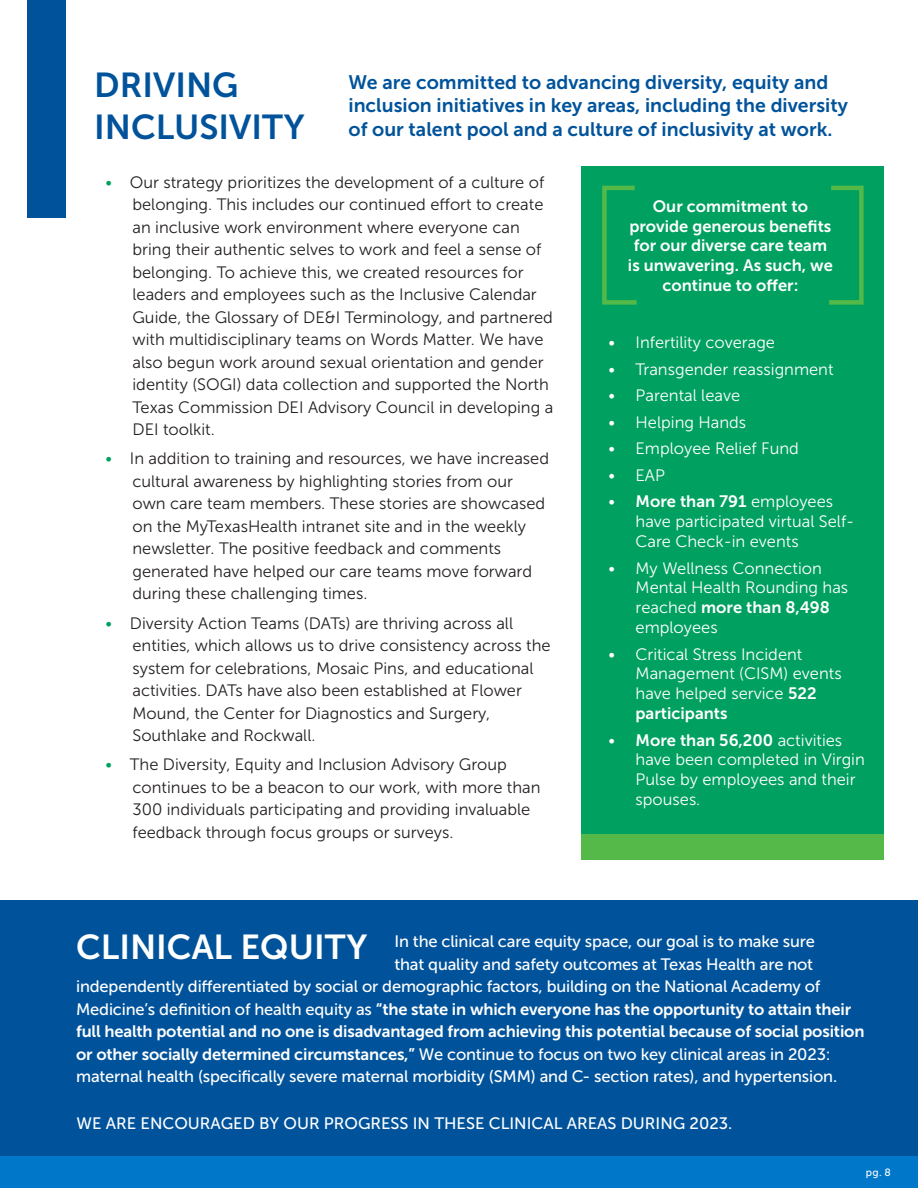
<style>
.page{position:relative;width:918px;height:1188px;background:#fff}
.page>*{position:absolute;margin:0;border:0;box-sizing:border-box;transform-origin:0 0}
.t1{font:34.5px/41.4px "Museo Sans 700";color:#00539b}
.t2{font:34.5px "Museo Sans 700";color:#fff}
.t3{font:19.5px/23.4px "Museo Sans 700";color:#00539b}
.t4{font:16.5px/22.5px "Museo Sans 300";color:#231f20}
.t5{font:16.5px "Museo Sans 500";letter-spacing:-.01em;color:#fff}
.t6{font:16.5px/19.8px "Museo Sans 300";color:#fff}
.t7{font:16.5px/19.8px "Museo Sans 700";letter-spacing:-.01em;color:#fff;text-align:center}
.t8{font:10.5px "Museo Sans 500";color:#fff}
.s1{color:#00a160}
.s2{font-family:"Museo Sans 700"}
.s3{font-family:"Museo Sans 500"}
</style>
<div class="page">
<div style="left:27px;top:0;width:39px;height:218px;background:#00539b"></div>
<div style="left:582px;top:166px;width:302px;height:681px;background:#00a160"></div>
<svg style="left:602px;top:185px;width:35px;height:120px"></svg>
<svg style="left:829px;top:185px;width:35px;height:120px"></svg>
<div style="left:582px;top:834px;width:302px;height:26px;background:#54b948"></div>
<div style="left:0;top:901px;width:918px;height:260px;background:#00539b"></div>
<div style="left:0;top:1156px;width:918px;height:32px;background:#0077c8"></div>
<p class="t1" style="left:94px;top:65px;width:212px">DRIVING<br>INCLUSIVITY</p>
<p class="t4" style="left:132px;top:171px;width:422px;text-indent:-27px"><span class="s1">•</span> Our strategy prioritizes the development of a culture of belonging. This includes our continued effort to create an inclusive work environment where everyone can bring their authentic selves to work and feel a sense of belonging. To achieve this, we created resources for leaders and employees such as the Inclusive Calendar Guide, the Glossary of DE&amp;I Terminology, and partnered with multidisciplinary teams on Words Matter. We have also begun work around sexual orientation and gender identity (SOGI) data collection and supported the North Texas Commission DEI Advisory Council in developing a DEI toolkit.</p>
<p class="t4" style="left:132px;top:448px;width:418px;text-indent:-27px"><span class="s1">•</span> In addition to training and resources, we have increased cultural awareness by highlighting stories from our own care team members. These stories are showcased on the MyTexasHealth intranet site and in the weekly newsletter. The positive feedback and comments generated have helped our care teams move forward during these challenging times.</p>
<p class="t4" style="left:132px;top:612px;width:420px;text-indent:-27px"><span class="s1">•</span> Diversity Action Teams (DATs) are thriving across all entities, which allows us to drive consistency across the system for celebrations, Mosaic Pins, and educational activities. DATs have also been established at Flower Mound, the Center for Diagnostics and Surgery, Southlake and Rockwall.</p>
<p class="t4" style="left:132px;top:754px;width:410px;text-indent:-27px"><span class="s1">•</span> The Diversity, Equity and Inclusion Advisory Group continues to be a beacon to our work, with more than 300 individuals participating and providing invaluable feedback through focus groups or surveys.</p>
<p class="t3" style="left:348px;top:71px;width:501px">We are committed to advancing diversity, equity and inclusion initiatives in key areas, including the diversity of our talent pool and a culture of inclusivity at work.</p>
<p class="t7" style="left:653px;top:196px;width:157px">Our commitment to</p>
<p class="t7" style="left:628px;top:216px;width:206px">provide generous benefits for our diverse care team is unwavering. As such, we continue to offer:</p>
<p class="t6" style="left:609px;top:333px;width:168px">• Infertility coverage</p>
<p class="t6" style="left:609px;top:359px;width:227px">• Transgender reassignment</p>
<p class="t6" style="left:609px;top:386px;width:133px">• Parental leave</p>
<p class="t6" style="left:609px;top:412px;width:139px">• Helping Hands</p>
<p class="t6" style="left:609px;top:439px;width:192px">• Employee Relief Fund</p>
<p class="t6" style="left:609px;top:465px;width:58px">• EAP</p>
<p class="t6" style="left:636px;top:492px;width:220px;text-indent:-27px">• <span class="s2">More than 791</span> employees have participated virtual Self-<br>Care Check-in events</p>
<p class="t6" style="left:636px;top:558px;width:214px;text-indent:-27px">• My Wellness Connection<br>Mental Health Rounding has reached <span class="s2">more than 8,498 </span>employees</p>
<p class="t6" style="left:636px;top:644px;width:208px;text-indent:-27px">• Critical Stress Incident<br>Management (CISM) events have helped service <span class="s2">522 participants</span></p>
<p class="t6" style="left:636px;top:730px;width:231px;text-indent:-27px">• <span class="s2">More than 56,200</span> activities have been completed in Virgin<br>Pulse by employees and their spouses.</p>
<p class="t2" style="left:76px;top:928px;width:293px">CLINICAL EQUITY</p>
<p class="t5" style="left:394px;top:933px;width:422px">In the clinical care equity space, our goal is to make sure</p>
<p class="t5" style="left:394px;top:955px;width:420px">that quality and safety outcomes at Texas Health are not</p>
<p class="t5" style="left:76px;top:978px;width:746px">independently differentiated by social or demographic factors, building on the National Academy of</p>
<p class="t7" style="left:76px;top:999px;width:777px"><span class="s3">Medicine’s definition of health equity as</span> “the state in which everyone has the opportunity to attain their</p>
<p class="t7" style="left:76px;top:1022px;width:790px">full health potential and no one is disadvantaged from achieving this potential because of social position</p>
<p class="t5" style="left:76px;top:1045px;width:756px"><span class="s2">or other socially determined circumstances,”</span> We continue to focus on two key clinical areas in 2023:</p>
<p class="t5" style="left:76px;top:1068px;width:763px">maternal health (specifically severe maternal morbidity (SMM) and C- section rates), and hypertension.</p>
<p class="t5" style="left:77px;top:1114px;width:657px">WE ARE ENCOURAGED BY OUR PROGRESS IN THESE CLINICAL AREAS DURING 2023.</p>
<p class="t8" style="left:866px;top:1167px;width:27px">pg. 8</p>
</div>
